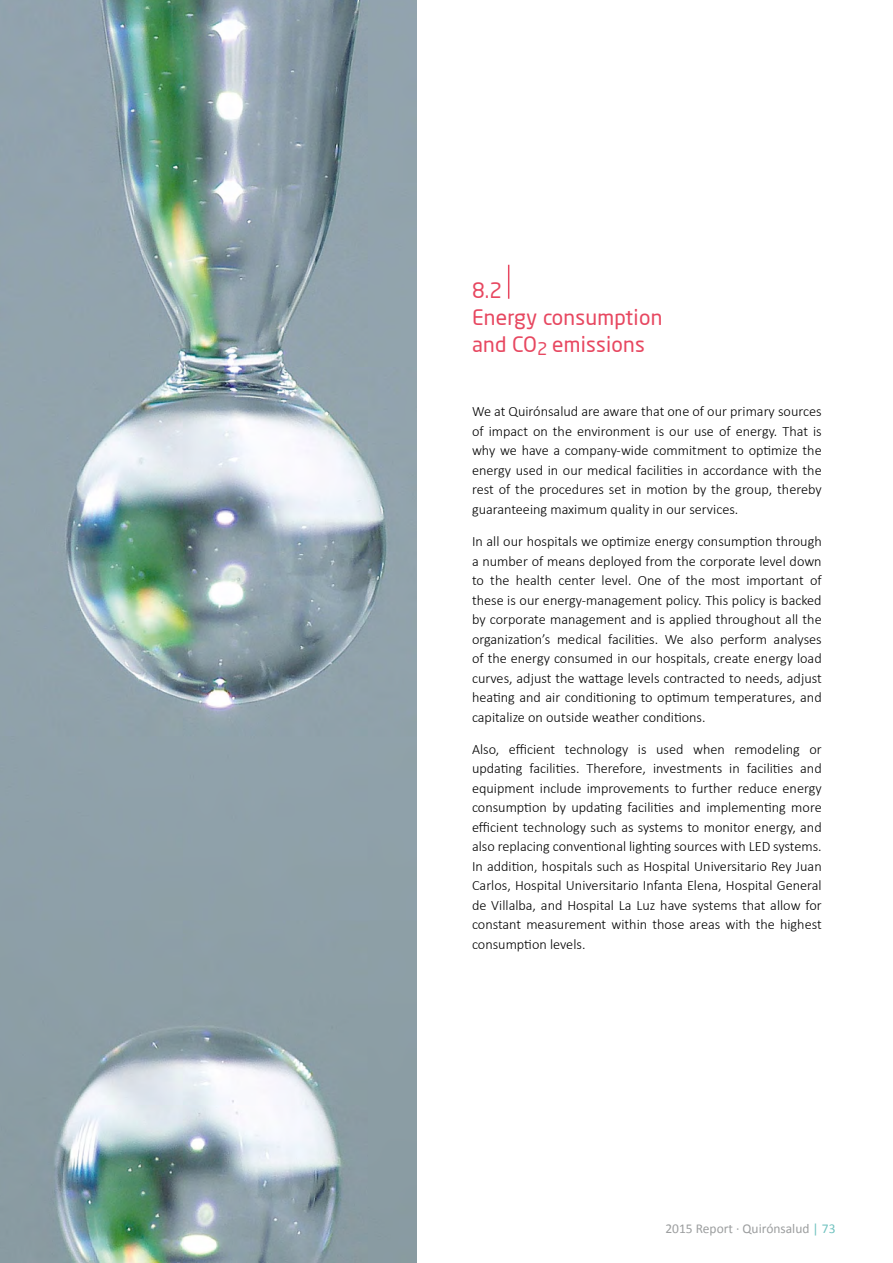
<style>
.page{position:relative;width:893px;height:1263px;background:#fff}
.page>*{position:absolute;margin:0;border:0;box-sizing:border-box;transform-origin:0 0}
.t1{font:21px/27px "Neo Sans";letter-spacing:.01em;color:#e74760}
.t2{font:300 14.25px/19.5px "Calibri";color:#000;text-align:justify}
.t3{font:13.5px "Calibri";color:#9c9e9f}
.s1{color:#72c3c0}
</style>
<div class="page">
<hr style="left:508px;top:265px;width:1px;height:34px;background:#e74760">
<img style="left:0;top:0;width:417px;height:1263px">
<h1 class="t1" style="left:472px;top:276px;width:192px">8.2<br>Energy consumption and CO<sub>2</sub> emissions</h1>
<p class="t2" style="left:472px;top:402px;width:351px">We at Quirónsalud are aware that one of our primary sources of impact on the environment is our use of energy. That is why we have a company-wide commitment to optimize the energy used in our medical facilities in accordance with the rest of the procedures set in motion by the group, thereby guaranteeing maximum quality in our services.</p>
<p class="t2" style="left:472px;top:531px;width:351px">In all our hospitals we optimize energy consumption through a number of means deployed from the corporate level down to the health center level. One of the most important of these is our energy-management policy. This policy is backed by corporate management and is applied throughout all the organization’s medical facilities. We also perform analyses of the energy consumed in our hospitals, create energy load curves, adjust the wattage levels contracted to needs, adjust heating and air conditioning to optimum temperatures, and capitalize on outside weather conditions.</p>
<p class="t2" style="left:472px;top:739px;width:351px">Also, efficient technology is used when remodeling or updating facilities. Therefore, investments in facilities and equipment include improvements to further reduce energy consumption by updating facilities and implementing more efficient technology such as systems to monitor energy, and also replacing conventional lighting sources with LED systems.<br>In addition, hospitals such as Hospital Universitario Rey Juan Carlos, Hospital Universitario Infanta Elena, Hospital General de Villalba, and Hospital La Luz have systems that allow for constant measurement within those areas with the highest consumption levels.</p>
<p class="t3" style="left:665px;top:1220px;width:172px">2015 Report · Quirónsalud <span class="s1">| 73</span></p>
</div>
